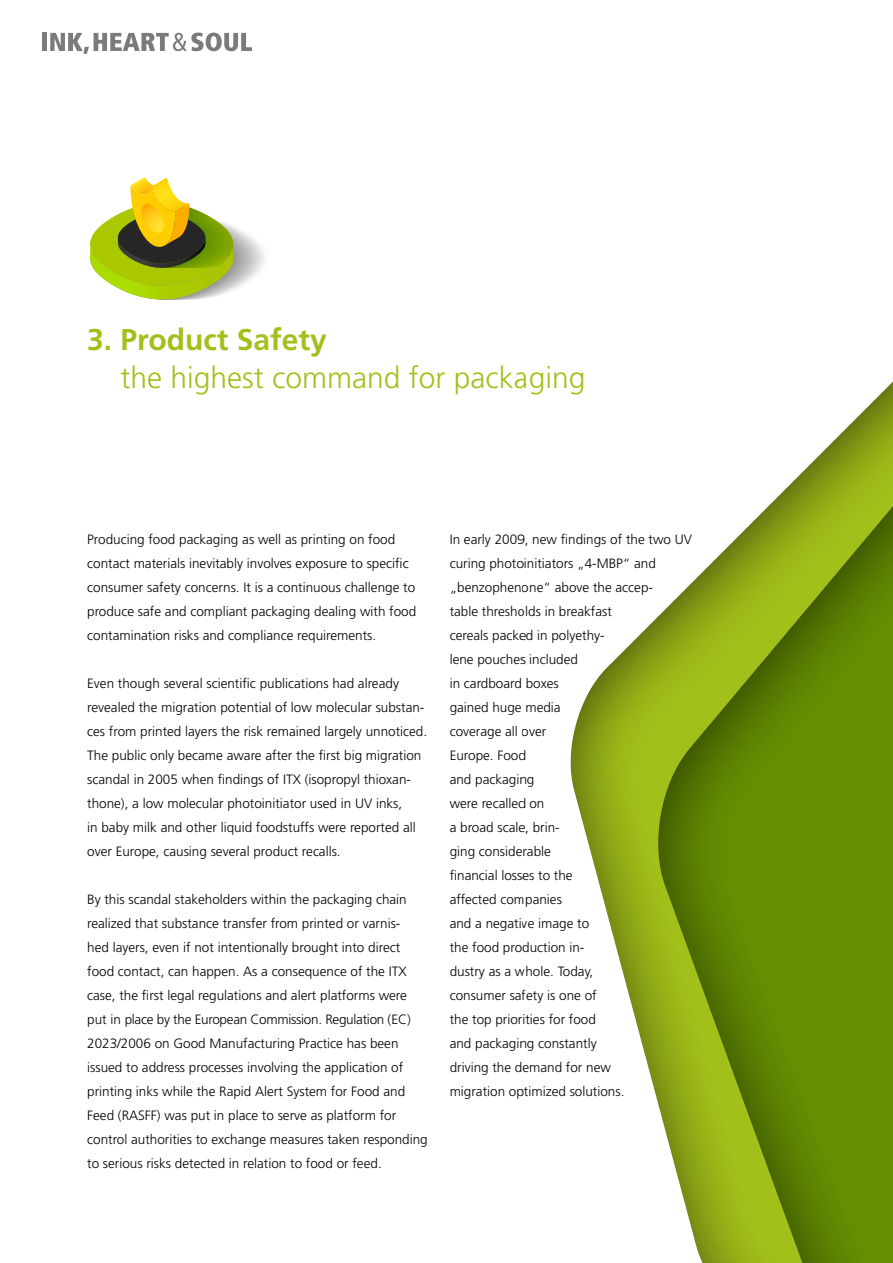
<style>
.page{position:relative;width:893px;height:1263px;background:#fff}
.page>*{position:absolute;margin:0;border:0;box-sizing:border-box;transform-origin:0 0}
.t1{font:300 30px "Frutiger";color:#a2c01a}
.t2{font:700 30px "Frutiger";color:#a2c01a}
.t3{font:300 13.5px/24px "Frutiger";color:#000}
</style>
<div class="page">
<div style="left:42px;top:33px;width:5px;height:18px;background:#7c7b7b"></div>
<svg style="left:50px;top:33px;width:202px;height:21px"></svg>
<svg style="left:570px;top:381px;width:323px;height:882px"></svg>
<svg style="left:90px;top:177px;width:175px;height:123px"></svg>
<h1 class="t2" style="left:87px;top:322px;width:241px">3. Product Safety</h1>
<h1 class="t1" style="left:121px;top:360px;width:467px">the highest command for packaging</h1>
<p class="t3" style="left:87px;top:528px;width:331px">Producing food packaging as well as printing on food contact materials inevitably involves exposure to specific consumer safety concerns. It is a continuous challenge to produce safe and compliant packaging dealing with food contamination risks and compliance requirements.</p>
<p class="t3" style="left:87px;top:672px;width:342px">Even though several scientific publications had already revealed the migration potential of low molecular substan&shy;ces from printed layers the risk remained largely unnoticed.<br>The public only became aware after the first big migration scandal in 2005 when findings of ITX (isopropyl thioxan&shy;thone), a low molecular photoinitiator used in UV inks,<br>in baby milk and other liquid foodstuffs were reported all over Europe, causing several product recalls.</p>
<p class="t3" style="left:87px;top:888px;width:342px">By this scandal stakeholders within the packaging chain realized that substance transfer from printed or varnis-<br>hed layers, even if not intentionally brought into direct food contact, can happen. As a consequence of the ITX case, the first legal regulations and alert platforms were put in place by the European Commission. Regulation (EC)<br>2023/2006 on Good Manufacturing Practice has been issued to address processes involving the application of printing inks while the Rapid Alert System for Food and Feed (RASFF) was put in place to serve as platform for control authorities to exchange measures taken responding to serious risks detected in relation to food or feed.</p>
<p class="t3" style="left:450px;top:528px;width:244px">In early 2009, new findings of the two UV curing photoinitiators „4-MBP“ and „benzophenone“ above the accep-<br>table thresholds in breakfast<br>cereals packed in polyethy-<br>lene pouches included<br>in cardboard boxes<br>gained huge media<br>coverage all over<br>Europe. Food<br>and packaging<br>were recalled on<br>a broad scale, brin-<br>ging considerable<br>financial losses to the<br>affected companies<br>and a negative image to<br>the food production in-<br>dustry as a whole. Today,<br>consumer safety is one of<br>the top priorities for food<br>and packaging constantly<br>driving the demand for new<br>migration optimized solutions.</p>
</div>
